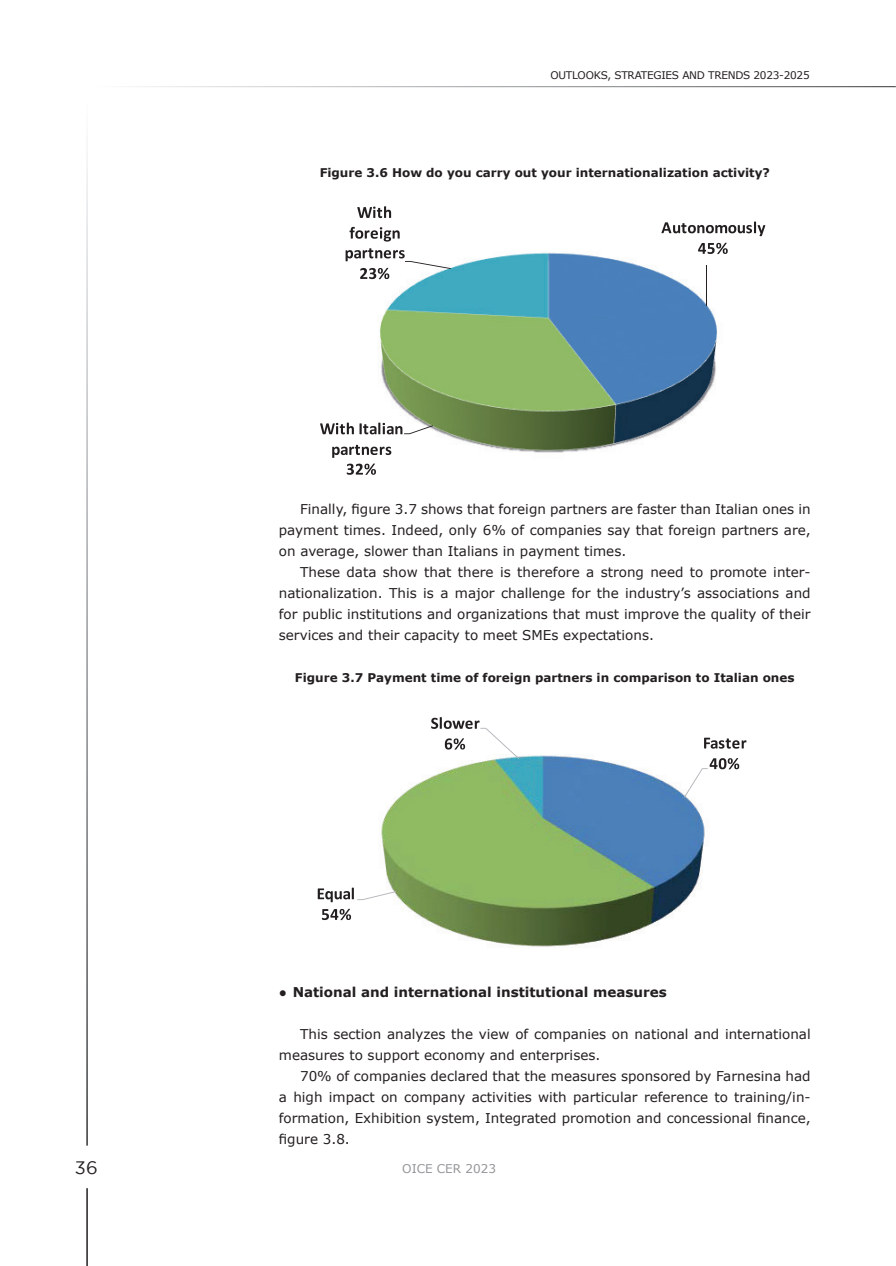
<style>
.page{position:relative;width:896px;height:1266px;background:#fff}
.page>*{position:absolute;margin:0;border:0;box-sizing:border-box;transform-origin:0 0}
.t1{font:18px "Gotham";color:#231f20}
.t2{font:13.5px/21px "Verdana";color:#231f20;text-align:justify}
.t3{font:700 13.5px "Verdana";color:#231f20}
.t4{font:700 12px "Verdana";color:#231f20}
.t5{font:12px "Verdana";color:#939598}
.t6{font:10.5px "Verdana";letter-spacing:-.025em;color:#231f20}
.s1{font-family:"Times New Roman";font-weight:400}
</style>
<div class="page">
<img style="left:317px;top:755px;width:423px;height:192px">
<svg style="left:704px;top:737px;width:42px;height:11px"></svg>
<svg style="left:684px;top:758px;width:55px;height:39px"></svg>
<svg style="left:318px;top:887px;width:78px;height:15px"></svg>
<svg style="left:322px;top:908px;width:29px;height:12px"></svg>
<svg style="left:431px;top:717px;width:88px;height:42px"></svg>
<hr style="left:86px;top:1188px;width:2px;height:77px;background:#231f20">
<img style="left:329px;top:251px;width:399px;height:203px">
<hr style="left:705px;top:265px;width:1px;height:40px;background:#231f20">
<svg style="left:661px;top:221px;width:104px;height:15px"></svg>
<svg style="left:698px;top:243px;width:29px;height:11px"></svg>
<svg style="left:320px;top:422px;width:113px;height:12px"></svg>
<svg style="left:332px;top:445px;width:59px;height:30px"></svg>
<svg style="left:357px;top:206px;width:34px;height:12px"></svg>
<svg style="left:349px;top:227px;width:50px;height:14px"></svg>
<svg style="left:345px;top:248px;width:106px;height:31px"></svg>
<p class="t6" style="left:550px;top:68px;width:260px">OUTLOOKS, STRATEGIES AND TRENDS 2023-2025</p>
<p class="t4" style="left:319px;top:165px;width:451px">Figure 3.6 How do you carry out your internationalization activity?</p>
<p class="t2" style="left:279px;top:498px;width:533px;text-indent:21px">Finally, figure 3.7 shows that foreign partners are faster than Italian ones in payment times. Indeed, only 6% of companies say that foreign partners are, on average, slower than Italians in payment times.</p>
<p class="t2" style="left:279px;top:561px;width:533px;text-indent:21px">These data show that there is therefore a strong need to promote inter&shy;nationalization. This is a major challenge for the industry’s associations and for public institutions and organizations that must improve the quality of their services and their capacity to meet SMEs expectations.</p>
<p class="t4" style="left:295px;top:669px;width:501px">Figure 3.7 Payment time of foreign partners in comparison to Italian ones</p>
<p class="t3" style="left:279px;top:982px;width:389px"><span class="s1">●</span> National and international institutional measures</p>
<p class="t2" style="left:279px;top:1023px;width:533px;text-indent:21px">This section analyzes the view of companies on national and international measures to support economy and enterprises.</p>
<p class="t2" style="left:279px;top:1065px;width:533px;text-indent:21px">70% of companies declared that the measures sponsored by Farnesina had a high impact on company activities with particular reference to training/in&shy;formation, Exhibition system, Integrated promotion and concessional finance, figure 3.8.</p>
<h1 class="t1" style="left:75px;top:1157px;width:24px">36</h1>
<p class="t5" style="left:402px;top:1160px;width:95px">OICE CER 2023</p>
</div>
